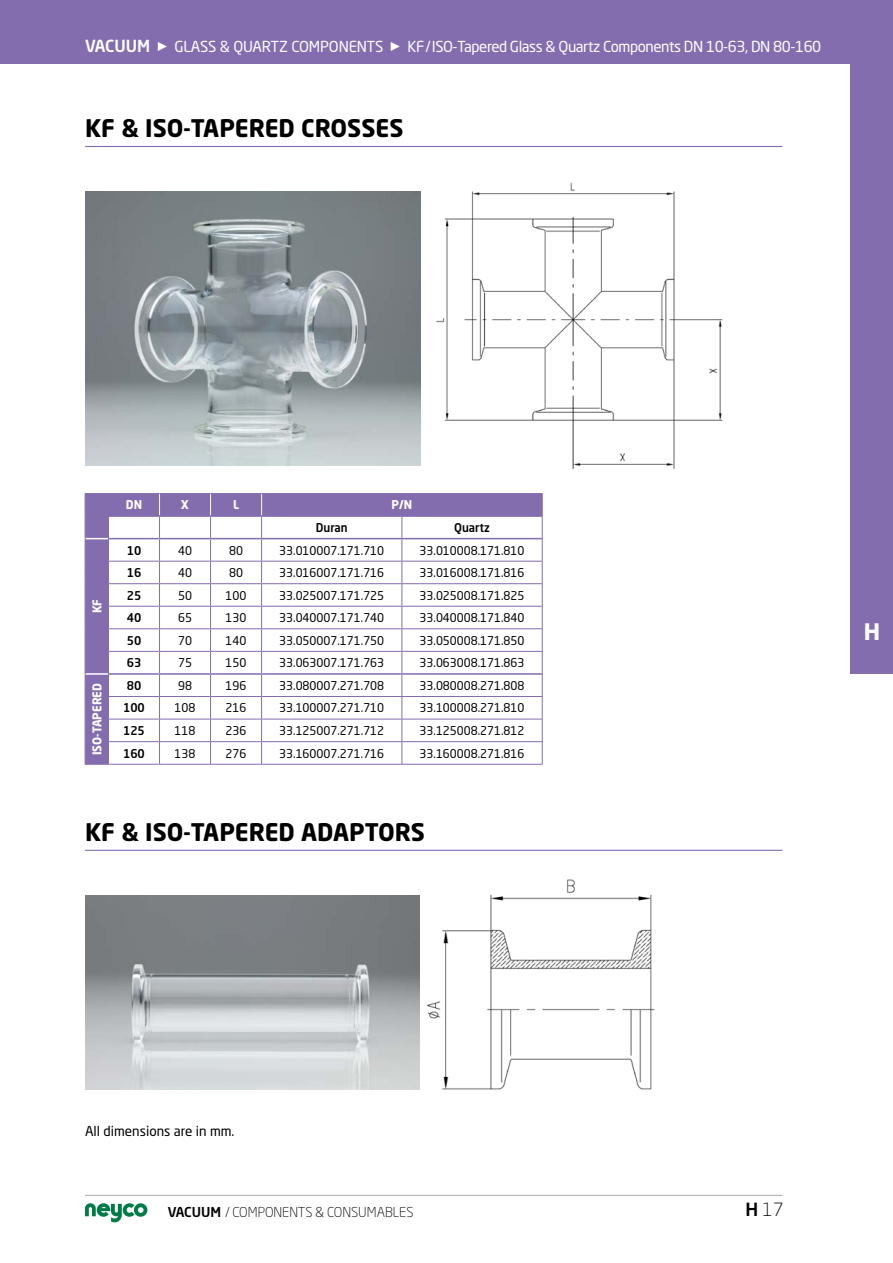
<style>
.page{position:relative;width:893px;height:1263px;background:#fff}
.page>*{position:absolute;margin:0;border:0;box-sizing:border-box;transform-origin:0 0}
.t1{font:700 24px "Neo Sans Pro";color:#000}
.t2{font:700 22.5px "Neo Sans Pro";color:#fff}
.t3{font:300 18px "Neo Sans Pro";color:#000}
.t4{font:500 16.5px "Neo Sans Pro";color:#fff}
.t5{font:15px "Neo Sans Pro";letter-spacing:-.03em;color:#fff}
.t6{font:15px "Neo Sans Pro";letter-spacing:-.01em;color:#fff}
.t7{font:300 13.5px "Neo Sans Pro";color:#000}
.t8{font:13.5px "Neo Sans Pro";color:#000}
.t9{font:12px "Neo Sans Pro";color:#000;scale:.96 1}
.t10{font:500 12px "Neo Sans Pro";color:#000;scale:.96 1}
.t11{font:700 12px "Neo Sans Pro";color:#fff;scale:.96 1}
.s1{font-weight:500}
</style>
<div class="page">
<div style="left:0;top:0;width:893px;height:64px;background:#836daf"></div>
<svg style="left:158px;top:42px;width:9px;height:9px"></svg>
<svg style="left:391px;top:42px;width:9px;height:9px"></svg>
<hr style="left:85px;top:1195px;width:697px;height:1px;background:#a7a7a8">
<svg style="left:85px;top:1203px;width:62px;height:19px"></svg>
<div style="left:850px;top:0;width:43px;height:674px;background:#836daf"></div>
<svg style="left:109px;top:494px;width:433px;height:270px"></svg>
<hr style="left:262px;top:561px;width:140px;height:1px;background:#836daf">
<hr style="left:402px;top:561px;width:141px;height:1px;background:#836daf">
<hr style="left:262px;top:583px;width:140px;height:1px;background:#836daf">
<hr style="left:402px;top:583px;width:141px;height:1px;background:#836daf">
<hr style="left:262px;top:606px;width:140px;height:1px;background:#836daf">
<hr style="left:402px;top:606px;width:141px;height:1px;background:#836daf">
<hr style="left:262px;top:628px;width:140px;height:1px;background:#836daf">
<hr style="left:402px;top:628px;width:141px;height:1px;background:#836daf">
<hr style="left:262px;top:696px;width:140px;height:1px;background:#836daf">
<hr style="left:402px;top:696px;width:141px;height:1px;background:#836daf">
<hr style="left:262px;top:719px;width:140px;height:1px;background:#836daf">
<hr style="left:402px;top:719px;width:141px;height:1px;background:#836daf">
<hr style="left:262px;top:741px;width:140px;height:1px;background:#836daf">
<hr style="left:402px;top:741px;width:141px;height:1px;background:#836daf">
<hr style="left:262px;top:764px;width:140px;height:1px;background:#836daf">
<hr style="left:402px;top:764px;width:141px;height:1px;background:#836daf">
<hr style="left:262px;top:538px;width:140px;height:1px;background:#836daf">
<hr style="left:402px;top:538px;width:140px;height:1px;background:#836daf">
<hr style="left:108px;top:493px;width:52px;height:1px;background:#836daf">
<hr style="left:160px;top:493px;width:51px;height:1px;background:#836daf">
<hr style="left:211px;top:493px;width:51px;height:1px;background:#836daf">
<hr style="left:109px;top:538px;width:51px;height:1px;background:#836daf">
<hr style="left:160px;top:538px;width:51px;height:1px;background:#836daf">
<hr style="left:211px;top:538px;width:51px;height:1px;background:#836daf">
<hr style="left:108px;top:561px;width:52px;height:1px;background:#836daf">
<hr style="left:160px;top:561px;width:51px;height:1px;background:#836daf">
<hr style="left:211px;top:561px;width:51px;height:1px;background:#836daf">
<hr style="left:108px;top:583px;width:52px;height:1px;background:#836daf">
<hr style="left:160px;top:583px;width:51px;height:1px;background:#836daf">
<hr style="left:211px;top:583px;width:51px;height:1px;background:#836daf">
<hr style="left:108px;top:606px;width:52px;height:1px;background:#836daf">
<hr style="left:160px;top:606px;width:51px;height:1px;background:#836daf">
<hr style="left:211px;top:606px;width:51px;height:1px;background:#836daf">
<hr style="left:108px;top:628px;width:52px;height:1px;background:#836daf">
<hr style="left:160px;top:628px;width:51px;height:1px;background:#836daf">
<hr style="left:211px;top:628px;width:51px;height:1px;background:#836daf">
<hr style="left:108px;top:696px;width:52px;height:1px;background:#836daf">
<hr style="left:160px;top:696px;width:51px;height:1px;background:#836daf">
<hr style="left:211px;top:696px;width:51px;height:1px;background:#836daf">
<hr style="left:108px;top:719px;width:52px;height:1px;background:#836daf">
<hr style="left:160px;top:719px;width:51px;height:1px;background:#836daf">
<hr style="left:211px;top:719px;width:51px;height:1px;background:#836daf">
<hr style="left:108px;top:741px;width:52px;height:1px;background:#836daf">
<hr style="left:160px;top:741px;width:51px;height:1px;background:#836daf">
<hr style="left:211px;top:741px;width:51px;height:1px;background:#836daf">
<hr style="left:108px;top:764px;width:52px;height:1px;background:#836daf">
<hr style="left:160px;top:764px;width:51px;height:1px;background:#836daf">
<hr style="left:211px;top:764px;width:51px;height:1px;background:#836daf">
<hr style="left:109px;top:515px;width:51px;height:2px;background:#836daf">
<hr style="left:160px;top:515px;width:51px;height:2px;background:#836daf">
<hr style="left:211px;top:515px;width:51px;height:2px;background:#836daf">
<hr style="left:262px;top:493px;width:140px;height:1px;background:#836daf">
<hr style="left:402px;top:493px;width:141px;height:1px;background:#836daf">
<hr style="left:262px;top:515px;width:140px;height:2px;background:#836daf">
<hr style="left:402px;top:515px;width:140px;height:2px;background:#836daf">
<hr style="left:108px;top:651px;width:52px;height:1px;background:#836daf">
<div style="left:85px;top:493px;width:24px;height:272px;background:#836daf"></div>
<hr style="left:160px;top:651px;width:51px;height:1px;background:#836daf">
<svg style="left:159px;top:494px;width:1px;height:270px"></svg>
<hr style="left:211px;top:651px;width:51px;height:1px;background:#836daf">
<svg style="left:210px;top:494px;width:1px;height:270px"></svg>
<hr style="left:262px;top:651px;width:140px;height:1px;background:#836daf">
<svg style="left:261px;top:494px;width:1px;height:270px"></svg>
<hr style="left:402px;top:651px;width:141px;height:1px;background:#836daf">
<svg style="left:402px;top:517px;width:1px;height:247px"></svg>
<svg style="left:542px;top:494px;width:1px;height:270px"></svg>
<hr style="left:109px;top:673px;width:51px;height:2px;background:#836daf">
<hr style="left:160px;top:673px;width:51px;height:2px;background:#836daf">
<hr style="left:211px;top:673px;width:51px;height:2px;background:#836daf">
<hr style="left:262px;top:673px;width:140px;height:2px;background:#836daf">
<hr style="left:402px;top:673px;width:140px;height:2px;background:#836daf">
<hr style="left:85px;top:146px;width:697px;height:1px;background:#836daf">
<img style="left:85px;top:192px;width:335px;height:274px">
<img style="left:436px;top:183px;width:287px;height:286px">
<hr style="left:85px;top:850px;width:697px;height:1px;background:#836daf">
<img style="left:85px;top:896px;width:335px;height:194px">
<img style="left:427px;top:879px;width:228px;height:211px">
<h3 class="t4" style="left:85px;top:36px;width:67px">VACUUM</h3>
<p class="t6" style="left:174px;top:37px;width:192px">Glass &amp; Quartz Compon ents</p>
<p class="t5" style="left:408px;top:37px;width:415px">KF/ISO-Tapered Glass &amp; Quartz Components DN 10-63, DN 80-160</p>
<h1 class="t1" style="left:85px;top:113px;width:261px">KF &amp; ISO-TAPERED CROSS</h1>
<h1 class="t1" style="left:375px;top:113px;width:27px">ES</h1>
<p class="t11" style="left:89px;top:613px;width:16px;rotate:-90deg">KF</p>
<p class="t11" style="left:126px;top:497px;width:18px">DN</p>
<p class="t11" style="left:181px;top:497px;width:10px">X</p>
<p class="t11" style="left:233px;top:497px;width:7px">L</p>
<p class="t11" style="left:392px;top:497px;width:23px">P/N</p>
<p class="t10" style="left:316px;top:520px;width:35px">Duran</p>
<p class="t10" style="left:454px;top:520px;width:39px">Quartz</p>
<p class="t10" style="left:127px;top:543px;width:17px">10</p>
<p class="t9" style="left:178px;top:543px;width:16px">40</p>
<p class="t9" style="left:229px;top:543px;width:16px">80</p>
<p class="t9" style="left:279px;top:543px;width:111px">33.010007.171.710</p>
<p class="t9" style="left:420px;top:543px;width:111px">33.010008.171.810</p>
<p class="t10" style="left:127px;top:565px;width:17px">16</p>
<p class="t9" style="left:178px;top:565px;width:16px">40</p>
<p class="t9" style="left:229px;top:565px;width:16px">80</p>
<p class="t9" style="left:279px;top:565px;width:111px">33.016007.171.716</p>
<p class="t9" style="left:420px;top:565px;width:111px">33.016008.171.816</p>
<p class="t10" style="left:127px;top:587px;width:17px">25</p>
<p class="t9" style="left:178px;top:588px;width:16px">50</p>
<p class="t9" style="left:226px;top:588px;width:23px">100</p>
<p class="t9" style="left:279px;top:588px;width:111px">33.025007.171.725</p>
<p class="t9" style="left:420px;top:588px;width:111px">33.025008.171.825</p>
<p class="t10" style="left:127px;top:610px;width:17px">40</p>
<p class="t9" style="left:178px;top:610px;width:16px">65</p>
<p class="t9" style="left:226px;top:610px;width:23px">130</p>
<p class="t9" style="left:279px;top:610px;width:111px">33.040007.171.740</p>
<p class="t9" style="left:420px;top:610px;width:111px">33.040008.171.840</p>
<p class="t10" style="left:127px;top:633px;width:17px">50</p>
<p class="t9" style="left:178px;top:633px;width:16px">70</p>
<p class="t9" style="left:226px;top:633px;width:23px">140</p>
<p class="t9" style="left:279px;top:633px;width:111px">33.050007.171.750</p>
<p class="t9" style="left:420px;top:633px;width:111px">33.050008.171.850</p>
<p class="t10" style="left:127px;top:655px;width:17px">63</p>
<p class="t9" style="left:178px;top:655px;width:16px">75</p>
<p class="t9" style="left:226px;top:655px;width:23px">150</p>
<p class="t9" style="left:279px;top:655px;width:111px">33.063007.171.763</p>
<p class="t9" style="left:420px;top:655px;width:111px">33.063008.171.863</p>
<p class="t11" style="left:89px;top:755px;width:75px;rotate:-90deg">ISO-TAPERED</p>
<p class="t10" style="left:127px;top:678px;width:17px">80</p>
<p class="t9" style="left:178px;top:678px;width:16px">98</p>
<p class="t9" style="left:226px;top:678px;width:23px">196</p>
<p class="t9" style="left:279px;top:678px;width:111px">33.080007.271.708</p>
<p class="t9" style="left:420px;top:678px;width:111px">33.080008.271.808</p>
<p class="t10" style="left:123px;top:700px;width:24px">100</p>
<p class="t9" style="left:175px;top:701px;width:23px">108</p>
<p class="t9" style="left:226px;top:701px;width:23px">216</p>
<p class="t9" style="left:279px;top:701px;width:111px">33.100007.271.710</p>
<p class="t9" style="left:420px;top:701px;width:111px">33.100008.271.810</p>
<p class="t10" style="left:123px;top:723px;width:24px">125</p>
<p class="t9" style="left:175px;top:723px;width:23px">118</p>
<p class="t9" style="left:226px;top:723px;width:23px">236</p>
<p class="t9" style="left:279px;top:723px;width:111px">33.125007.271.712</p>
<p class="t9" style="left:420px;top:723px;width:111px">33.125008.271.812</p>
<p class="t10" style="left:123px;top:745px;width:24px">160</p>
<p class="t9" style="left:175px;top:746px;width:23px">138</p>
<p class="t9" style="left:226px;top:746px;width:23px">276</p>
<p class="t9" style="left:279px;top:746px;width:111px">33.160007.271.716</p>
<p class="t9" style="left:420px;top:746px;width:111px">33.160008.271.816</p>
<h1 class="t1" style="left:85px;top:817px;width:265px">KF &amp; ISO-TAPERED ADAPTO</h1>
<h1 class="t1" style="left:395px;top:817px;width:30px">RS</h1>
<h2 class="t2" style="left:864px;top:617px;width:18px">H</h2>
<p class="t8" style="left:85px;top:1123px;width:151px">All dimensions are in mm.</p>
<p class="t7" style="left:168px;top:1203px;width:247px"><span class="s1">VACUUM</span> / COMPONENTS &amp; CONSUMABLES</p>
<h3 class="t3" style="left:745px;top:1199px;width:40px"><span class="s1">H</span> 17</h3>
</div>
